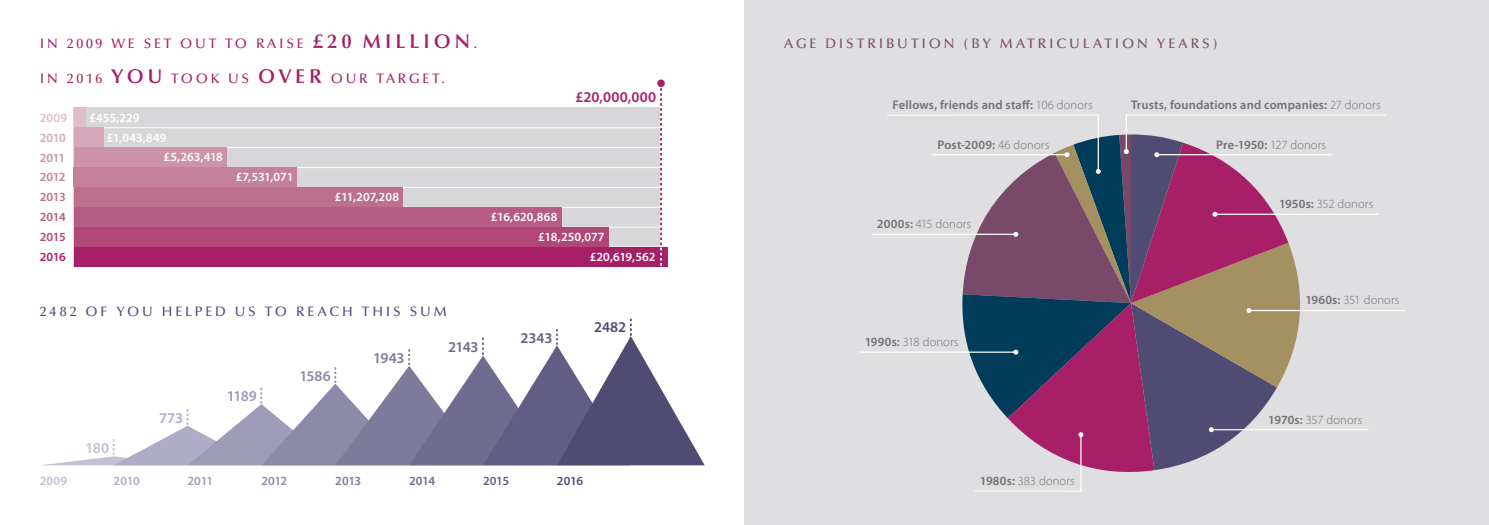
<style>
.page{position:relative;width:1489px;height:525px;background:#fff}
.page>*{position:absolute;margin:0;border:0;box-sizing:border-box;transform-origin:0 0}
.t1{font:600 15px "Myriad Pro";letter-spacing:.02em;color:#a61f67}
.t2{font:600 15px "Myriad Pro";color:#9d9bb7}
.t3{font:600 15px "Myriad Pro";color:#8d8aa9}
.t4{font:600 15px "Myriad Pro";color:#7d7a9c}
.t5{font:600 15px "Myriad Pro";color:#6f6c8f}
.t6{font:600 15px "Myriad Pro";color:#625e83}
.t7{font:600 15px "Myriad Pro";color:#504b72}
.t8{font:600 15px "Myriad Pro";color:#afadc5}
.t9{font:600 15px "Myriad Pro";color:#c2c0d3}
.t10{font:500 13.75px "Optima";letter-spacing:.2em;color:#a61f67}
.t11{font:500 13.75px "Optima";letter-spacing:.205em;color:#79496a}
.t12{font:500 13.75px "Optima";letter-spacing:.205em;color:#504b72}
.t13{font:600 12.5px "Myriad Pro";letter-spacing:.01em;color:#717073}
.t14{font:300 12.5px "Myriad Pro";letter-spacing:.01em;color:#717073}
.t15{font:600 12.5px "Myriad Pro";color:#fff}
.t16{font:600 12.5px "Myriad Pro";color:#c2c0d3}
.t17{font:600 12.5px "Myriad Pro";color:#afadc5}
.t18{font:600 12.5px "Myriad Pro";color:#9d9bb7}
.t19{font:600 12.5px "Myriad Pro";color:#8d8aa9}
.t20{font:600 12.5px "Myriad Pro";color:#7d7a9c}
.t21{font:600 12.5px "Myriad Pro";color:#6f6c8f}
.t22{font:600 12.5px "Myriad Pro";color:#625e83}
.t23{font:600 12.5px "Myriad Pro";color:#504b72}
.t24{font:600 12.5px "Myriad Pro";color:#d5a9b9}
.t25{font:600 12.5px "Myriad Pro";color:#dfbeca}
.t26{font:600 12.5px "Myriad Pro";color:#cd94a9}
.t27{font:600 12.5px "Myriad Pro";color:#bd6f8e}
.t28{font:600 12.5px "Myriad Pro";color:#b65c82}
.t29{font:600 12.5px "Myriad Pro";color:#b04776}
.t30{font:600 12.5px "Myriad Pro";color:#a61f67}
.t31{font:600 12.5px "Myriad Pro";color:#c5819b}
.s1{font-weight:600;font-size:20px}
.s2{font-style:inherit}
.s3{font-weight:300}
.s4{font-weight:600}
</style>
<div class="page">
<div style="left:744px;top:0;width:744px;height:524px;background:#dfdee0"></div>
<svg style="left:44px;top:318px;width:660px;height:147px"></svg>
<hr style="left:1248px;top:310px;width:156px;height:1px;background:#fff">
<hr style="left:859px;top:351px;width:156px;height:1px;background:#fff">
<hr style="left:871px;top:233px;width:144px;height:2px;background:#fff">
<svg style="left:886px;top:114px;width:500px;height:378px"></svg>
<div style="left:74px;top:107px;width:586px;height:159px;background:#d7d7d9"></div>
<hr style="left:71px;top:147px;width:589px;height:1px;background:#fff">
<hr style="left:72px;top:127px;width:588px;height:1px;background:#fff">
<hr style="left:74px;top:167px;width:586px;height:1px;background:#fff">
<hr style="left:72px;top:187px;width:588px;height:1px;background:#fff">
<hr style="left:74px;top:207px;width:586px;height:1px;background:#fff">
<hr style="left:73px;top:227px;width:587px;height:1px;background:#fff">
<div style="left:74px;top:107px;width:12px;height:20px;background:#dfbeca"></div>
<div style="left:74px;top:127px;width:29px;height:20px;background:#d5a9b9"></div>
<div style="left:74px;top:147px;width:152px;height:20px;background:#cd94a9"></div>
<div style="left:74px;top:167px;width:223px;height:20px;background:#c5819b"></div>
<div style="left:74px;top:187px;width:328px;height:20px;background:#bd6f8e"></div>
<div style="left:74px;top:207px;width:487px;height:20px;background:#b65c82"></div>
<div style="left:74px;top:227px;width:534px;height:19px;background:#b04776"></div>
<div style="left:74px;top:246px;width:593px;height:20px;background:#a61f67"></div>
<div style="left:657px;top:79px;width:7px;height:8px;background:#a61f67;border-radius:50%"></div>
<svg style="left:660px;top:88px;width:2px;height:177px"></svg>
<p class="t10" style="left:40px;top:36px;width:439px">I N 2009 WE SET OUT TO RAISE <span class="s1">£20 MILLION</span>.</p>
<p class="t10" style="left:40px;top:71px;width:406px">I N 2016 <span class="s1">YOU</span> TOOK US <span class="s1">OVER</span> OUR TARGET.</p>
<p class="t25" style="left:40px;top:110px;width:29px">2009</p>
<p class="t26" style="left:40px;top:149px;width:27px">2011</p>
<p class="t27" style="left:40px;top:189px;width:27px">2013</p>
<p class="t28" style="left:40px;top:209px;width:27px">2014</p>
<p class="t29" style="left:40px;top:229px;width:27px">2015</p>
<p class="t30" style="left:40px;top:248px;width:28px">2016</p>
<p class="t24" style="left:40px;top:129px;width:28px">2010</p>
<p class="t31" style="left:40px;top:169px;width:27px">2012</p>
<p class="t15" style="left:89px;top:109px;width:52px">£455,229</p>
<p class="t15" style="left:107px;top:129px;width:61px">£1,043,849</p>
<p class="t15" style="left:164px;top:149px;width:61px">£5,263,418</p>
<p class="t15" style="left:236px;top:169px;width:59px">£7,531,071</p>
<p class="t15" style="left:335px;top:189px;width:66px">£11,207,208</p>
<p class="t1" style="left:575px;top:87px;width:82px"><span class="s2">£20</span>,000,000</p>
<p class="t15" style="left:491px;top:209px;width:68px">£16,620,868</p>
<p class="t15" style="left:538px;top:229px;width:68px">£18,250,077</p>
<p class="t15" style="left:589px;top:249px;width:67px">£20,619,562</p>
<p class="t12" style="left:40px;top:304px;width:408px">2482 OF YOU HELPED US TO REACH THIS SUM</p>
<p class="t9" style="left:86px;top:438px;width:25px">180</p>
<p class="t8" style="left:159px;top:408px;width:25px">773</p>
<p class="t2" style="left:227px;top:386px;width:32px">1189</p>
<p class="t3" style="left:299px;top:366px;width:33px">1586</p>
<p class="t4" style="left:373px;top:348px;width:33px">1943</p>
<p class="t5" style="left:448px;top:337px;width:32px">2143</p>
<p class="t6" style="left:520px;top:328px;width:34px">2343</p>
<p class="t7" style="left:594px;top:317px;width:34px">2482</p>
<p class="t16" style="left:40px;top:473px;width:29px">2009</p>
<p class="t17" style="left:114px;top:473px;width:28px">2010</p>
<p class="t18" style="left:187px;top:473px;width:27px">2011</p>
<p class="t19" style="left:261px;top:473px;width:27px">2012</p>
<p class="t20" style="left:335px;top:473px;width:27px">2013</p>
<p class="t21" style="left:409px;top:473px;width:27px">2014</p>
<p class="t22" style="left:483px;top:473px;width:27px">2015</p>
<p class="t23" style="left:557px;top:473px;width:28px">2016</p>
<p class="t11" style="left:784px;top:36px;width:435px">AGE D ISTRIBUTION (BY MATRICULATION YEARS)</p>
<p class="t13" style="left:892px;top:97px;width:202px">Fellows, friends and staff: <span class="s3">106 donors</span></p>
<p class="t13" style="left:1130px;top:97px;width:251px">Trusts, foundations and companies: <span class="s3">27 donors</span></p>
<p class="t13" style="left:937px;top:136px;width:113px">Post-2009: <span class="s3">46 donors</span></p>
<p class="t13" style="left:1216px;top:136px;width:112px">Pre-1950: <span class="s3">127 donors</span></p>
<p class="t14" style="left:876px;top:216px;width:96px"><span class="s4">2000s:</span> 415 donors</p>
<p class="t14" style="left:864px;top:334px;width:95px"><span class="s4">1990s:</span> 318 donors</p>
<p class="t14" style="left:979px;top:473px;width:96px"><span class="s4">1980s:</span> 383 donors</p>
<p class="t14" style="left:1278px;top:196px;width:96px"><span class="s4">1950s:</span> 352 donors</p>
<p class="t14" style="left:1305px;top:292px;width:96px"><span class="s4">1960s:</span> 351 donors</p>
<p class="t14" style="left:1268px;top:411px;width:95px"><span class="s4">1970s:</span> 357 donors</p>
</div>
